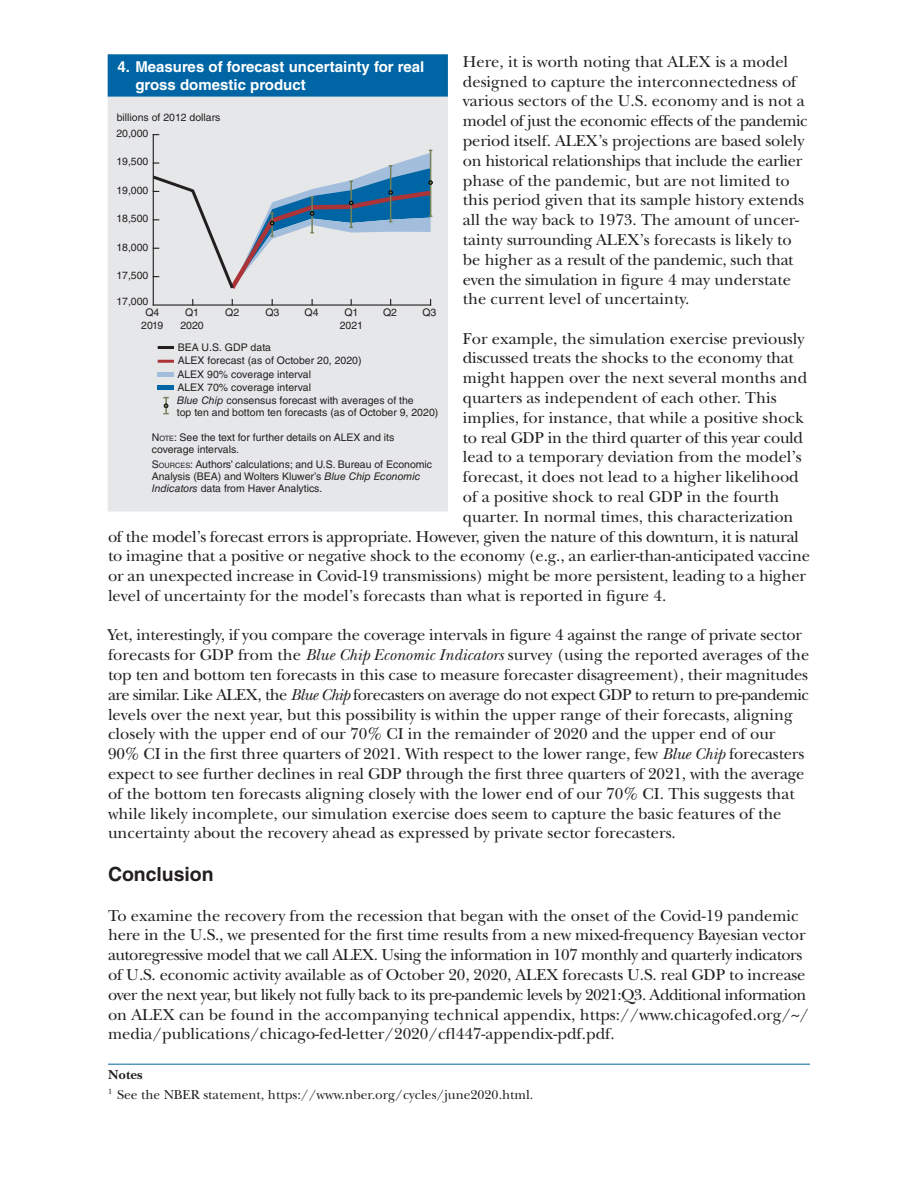
<style>
.page{position:relative;width:918px;height:1188px;background:#fff}
.page>*{position:absolute;margin:0;border:0;box-sizing:border-box;transform-origin:0 0}
.Subhead{font:700 19.5px "Helvetica LT Std";color:#231f20}
.CFL_body_text{font:16.5px/19.8px "New Baskerville Std";color:#231f20}
.CFL_body_text-2{font:16.5px "New Baskerville Std";letter-spacing:-.02em;color:#231f20}
.figure_title{font:700 15px/18px "Helvetica LT Std";color:#fff}
.footnote{font:13.5px "New Baskerville Std";color:#231f20}
.footnote-2{font:700 13.5px "New Baskerville Std";color:#231f20}
.notes_and_sources{font:10.5px/13px "Helvetica LT Std";color:#231f20}
.s1{font-style:italic}
.s2{font-style:inherit}
.s3{font-size:7.35px}
</style>
<div class="page">
<div style="left:108px;top:55px;width:340px;height:457px;background:#e6e7e9"></div>
<div style="left:108px;top:55px;width:339px;height:41px;background:#0065a4"></div>
<div style="left:108px;top:54px;width:340px;height:43px;border:2px solid #0065a4"></div>
<hr style="left:158px;top:346px;width:16px;height:3px;background:#231f20">
<hr style="left:158px;top:360px;width:16px;height:3px;background:#ab3439">
<div style="left:158px;top:372px;width:16px;height:5px;background:#a3bddd"></div>
<div style="left:158px;top:385px;width:16px;height:5px;background:#0065a4"></div>
<hr style="left:153px;top:304px;width:278px;height:2px;background:#231f20">
<hr style="left:153px;top:135px;width:1px;height:170px;background:#231f20">
<svg style="left:152px;top:150px;width:281px;height:144px"></svg>
<svg style="left:163px;top:397px;width:6px;height:17px"></svg>
<hr style="left:108px;top:1064px;width:702px;height:1px;background:#0065a4">
<p class="CFL_body_text" style="left:463px;top:52px;width:347px">Here, it is worth noting that ALEX is a model designed to capture the interconnectedness of various sectors of the U.S. economy and is not a model of just the economic effects of the pandemic period itself. ALEX’s projections are based solely on historical relationships that include the earlier phase of the pandemic, but are not limited to this period given that its sample history extends all the way back to 1973. The amount of uncer&shy;tainty surrounding ALEX’s forecasts is likely to be higher as a result of the pandemic, such that even the simulation in figure 4 may understate the current level of uncertainty.</p>
<p class="CFL_body_text" style="left:463px;top:329px;width:343px">For example, the simulation exercise previously</p>
<p class="CFL_body_text" style="left:463px;top:348px;width:332px">discussed treats the shocks to the economy that</p>
<p class="CFL_body_text" style="left:463px;top:368px;width:346px">might happen over the next several months and</p>
<p class="CFL_body_text" style="left:463px;top:388px;width:315px">quarters as independent of each other. This</p>
<p class="CFL_body_text" style="left:463px;top:408px;width:342px">implies, for instance, that while a positive shock</p>
<p class="CFL_body_text-2" style="left:463px;top:428px;width:342px">to real GDP in the third quarter of this year could</p>
<p class="CFL_body_text" style="left:463px;top:447px;width:340px">lead to a temporary deviation from the model’s</p>
<p class="CFL_body_text" style="left:463px;top:467px;width:337px">forecast, it does not lead to a higher likelihood</p>
<p class="CFL_body_text" style="left:463px;top:487px;width:318px">of a positive shock to real GDP in the fourth</p>
<p class="CFL_body_text" style="left:463px;top:507px;width:332px">quarter. In normal times, this characterization</p>
<p class="CFL_body_text-2" style="left:108px;top:527px;width:692px">of the model’s forecast errors is appropriate. However, given the nature of this downturn, it is natural</p>
<p class="CFL_body_text" style="left:108px;top:546px;width:704px">to imagine that a positive or negative shock to the economy (e.g., an earlier-than-anticipated vaccine</p>
<p class="CFL_body_text" style="left:108px;top:566px;width:700px">or an unexpected increase in Covid-19 transmissions) might be more persistent, leading to a higher</p>
<p class="CFL_body_text" style="left:108px;top:586px;width:560px">level of uncertainty for the model’s forecasts than what is reported in figure 4.</p>
<p class="CFL_body_text" style="left:108px;top:625px;width:703px">Yet, interestingly, if you compare the coverage intervals in figure 4 against the range of private sector forecasts for GDP from the <span class="s1">Blue Chip Economic Indicators</span> survey (using the reported averages of the top ten and bottom ten forecasts in this case to measure forecaster disagreement), their magnitudes are similar. Like ALEX, the <span class="s1">Blue Chip</span> forecasters on average do not expect GDP to return to pre-pandemic levels over the next year, but this possibility is within the upper range of their forecasts, aligning closely with the upper end of our 70% CI in the remainder of 2020 and the upper end of our 90% CI in the first three quarters of 2021. With respect to the lower range, few <span class="s1">Blue Chip</span> forecasters expect to see further declines in real GDP through the first three quarters of 2021, with the average of the bottom ten forecasts aligning closely with the lower end of our 70% CI. This suggests that while likely incomplete, our simulation exercise does seem to capture the basic features of the uncertainty about the recovery ahead as expressed by private sector forecasters.</p>
<h1 class="Subhead" style="left:108px;top:862px;width:107px">Conclusion</h1>
<p class="CFL_body_text" style="left:108px;top:905px;width:703px">To examine the recovery from the recession that began with the onset of the Covid-19 pandemic here in the U.S., we presented for the first time results from a new mixed-frequency Bayesian vector autoregressive model that we call ALEX. Using the information in 107 monthly and quarterly indicators of U.S. economic activity available as of October 20, 2020, ALEX forecasts U.S. real GDP to increase over the next year, but likely not fully back to its pre-pandemic levels by 2021:Q3. Additional information on ALEX can be found in the accompanying technical appendix, https://www.chicagofed.org/~/ media/publications/chicago-fed-letter/2020/cfl447-appendix-pdf.pdf.</p>
<h1 class="figure_title" style="left:135px;top:58px;width:290px;text-indent:-18px">4. Measures of forecast uncertainty for real gross domestic product</h1>
<p class="notes_and_sources" style="left:117px;top:111px;width:105px">billions of 2012 dollars</p>
<p class="notes_and_sources" style="left:116px;top:127px;width:34px">20,000</p>
<p class="notes_and_sources" style="left:116px;top:155px;width:34px">19,500</p>
<p class="notes_and_sources" style="left:116px;top:184px;width:34px">19,000</p>
<p class="notes_and_sources" style="left:116px;top:212px;width:34px">18,500</p>
<p class="notes_and_sources" style="left:116px;top:240px;width:34px">18,000</p>
<p class="notes_and_sources" style="left:116px;top:269px;width:34px">17,500</p>
<p class="notes_and_sources" style="left:116px;top:294px;width:34px">17,000</p>
<p class="notes_and_sources" style="left:141px;top:306px;width:24px;line-height:12.6px;text-align:center">Q4<br>2019</p>
<p class="notes_and_sources" style="left:180px;top:306px;width:25px;line-height:12.6px;text-align:center">Q1<br>2020</p>
<p class="notes_and_sources" style="left:225px;top:306px;width:16px">Q2</p>
<p class="notes_and_sources" style="left:265px;top:306px;width:16px">Q3</p>
<p class="notes_and_sources" style="left:305px;top:306px;width:16px">Q4</p>
<p class="notes_and_sources" style="left:340px;top:306px;width:25px;line-height:12.6px;text-align:center">Q1<br>2021</p>
<p class="notes_and_sources" style="left:383px;top:306px;width:16px">Q2</p>
<p class="notes_and_sources" style="left:422px;top:306px;width:16px">Q3</p>
<p class="notes_and_sources" style="left:177px;top:341px;width:263px">BEA U.S. GDP data<br>ALEX forecast (as of October 20, 2020)<br>ALEX 90% coverage interval<br>ALEX 70% coverage interval<br><span class="s1">Blue Chip</span> consensus forecast with averages of the<br>top ten and bottom ten forecasts (as of October 9, 2020)</p>
<p class="notes_and_sources" style="left:152px;top:431px;width:244px;line-height:12px"><span class="s2">N</span><span class="s3">OTE</span><span class="s2">:</span> See the text for further details on ALEX and its coverage intervals.</p>
<p class="notes_and_sources" style="left:152px;top:458px;width:282px;line-height:12px"><span class="s2">S</span><span class="s3">OURCES</span><span class="s2">:</span> Authors’ calculations; and U.S. Bureau of Economic<br>Analysis (BEA) and Wolters Kluwer’s <span class="s1">Blue Chip Economic<br>Indicators</span> data from Haver Analytics.</p>
<p class="footnote-2" style="left:108px;top:1067px;width:36px">Notes</p>
<p class="footnote" style="left:108px;top:1086px;width:427px"><sup>1</sup> See the NBER statement, https://www.nber.org/cycles/june2020.html.</p>
</div>
